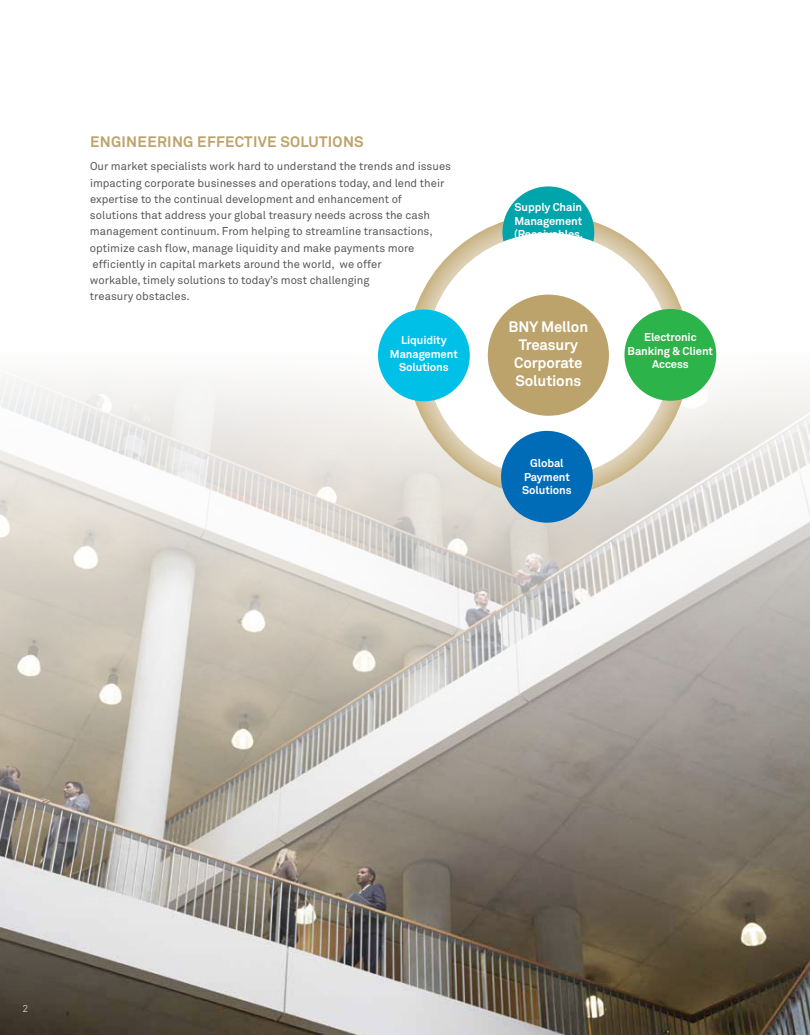
<style>
.page{position:relative;width:810px;height:1035px;background:#fff}
.page>*{position:absolute;margin:0;border:0;box-sizing:border-box;transform-origin:0 0}
.t1{font:700 15px/18px "Akkurat Pro";letter-spacing:-.01em;color:#fff;text-align:center}
.t2{font:700 15px "Akkurat Pro";letter-spacing:.02em;color:#bca36b}
.t3{font:11.25px/16.2px "Akkurat Pro";color:#58595b}
.t4{font:700 11.25px/13.5px "Akkurat Pro";letter-spacing:-.01em;color:#fff;text-align:center}
.t5{font:10px "Akkurat Light Pro";color:#fff}
</style>
<div class="page">
<img style="left:0;top:351px;width:810px;height:684px">
<div style="left:407px;top:214px;width:282px;height:282px;border:38px solid #fff;border-radius:50%"></div>
<div style="left:502px;top:186px;width:92px;height:92px;background:#00a4ab;border-radius:50%"></div>
<div style="left:426px;top:233px;width:245px;height:244px;background:#fff;border-radius:50%"></div>
<div style="left:488px;top:295px;width:121px;height:121px;background:#bca36b;border-radius:50%"></div>
<div style="left:624px;top:309px;width:92px;height:92px;background:#2cb34a;border-radius:50%"></div>
<div style="left:378px;top:310px;width:92px;height:91px;background:#00c0e8;border-radius:50%"></div>
<div style="left:501px;top:431px;width:92px;height:92px;background:#006cb7;border-radius:50%"></div>
<h4 class="t2" style="left:90px;top:132px;width:275px">ENGINEERING EffECTIVE SOLUTIONS</h4>
<p class="t3" style="left:90px;top:159px;width:363px">Our market specialists work hard to understand the trends and issues impacting corporate businesses and operations today, and lend their expertise to the continual development and enhancement of</p>
<p class="t3" style="left:90px;top:207px;width:344px">solutions that address your global treasury needs across the cash management continuum. From helping to streamline transactions, optimize cash flow, manage liquidity and make payments more</p>
<p class="t3" style="left:90px;top:256px;width:293px">efficiently in capital markets around the world, we offer workable, timely solutions to today’s most challenging treasury obstacles.</p>
<p class="t4" style="left:390px;top:334px;width:69px">Liquidity<br>Management<br>Solutions</p>
<h5 class="t4" style="left:515px;top:201px;width:69px">Supply Chain</h5>
<p class="t4" style="left:514px;top:214px;width:69px">Management</p>
<p class="t4" style="left:514px;top:228px;width:70px">(Receivables,</p>
<p class="t1" style="left:509px;top:317px;width:81px">BNY Mellon<br>Treasury<br>Corporate<br>Solutions</p>
<p class="t4" style="left:522px;top:456px;width:51px">Global<br>Payment<br>Solutions</p>
<p class="t4" style="left:628px;top:331px;width:87px">Electronic<br>Banking &amp; Client<br>Access</p>
<p class="t5" style="left:22px;top:1003px;width:7px">2</p>
</div>
